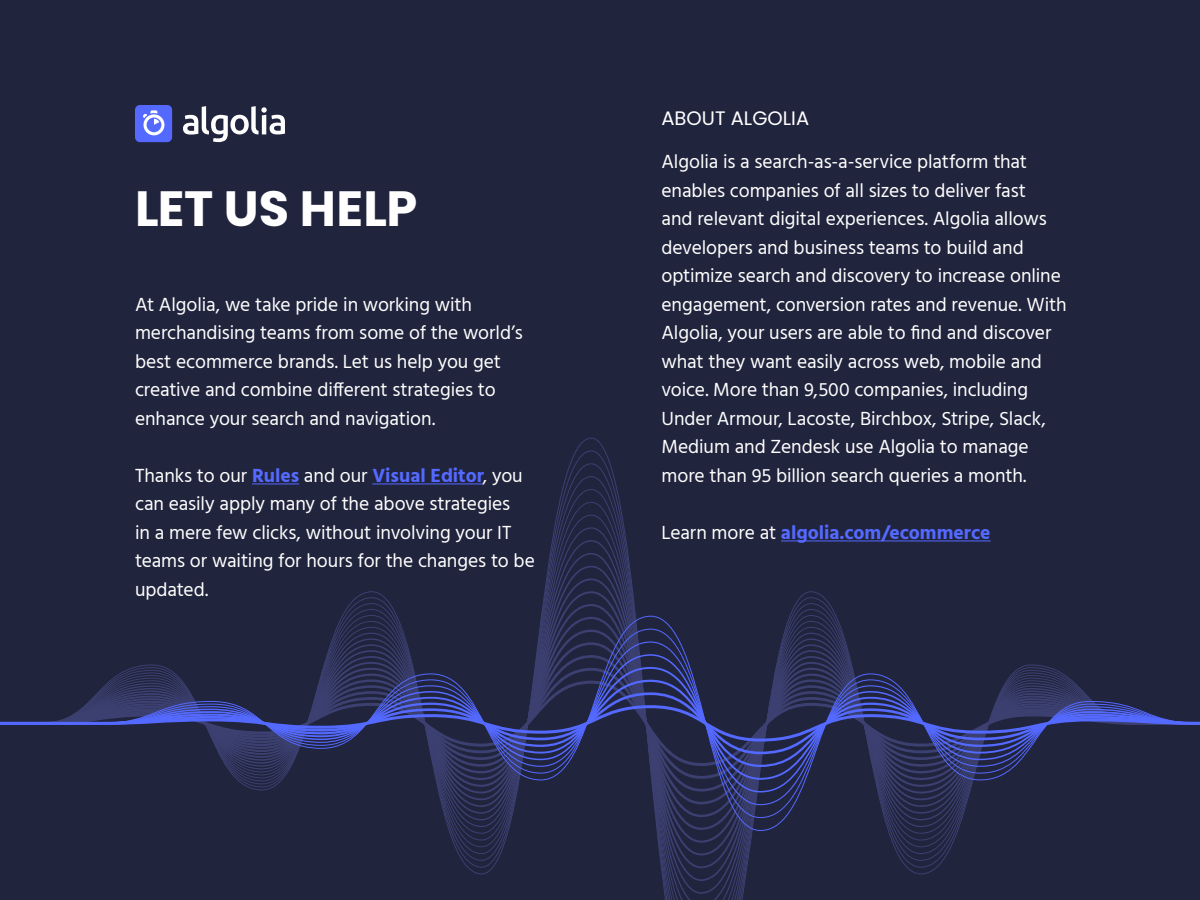
<style>
.page{position:relative;width:1200px;height:900px;background:#21243d}
.page>*{position:absolute;margin:0;border:0;box-sizing:border-box;transform-origin:0 0}
.t1{font:700 49.5px "Poppins";letter-spacing:-.005em;color:#fff}
.t2{font:19.5px/28.5px "Hind";letter-spacing:-.005em;color:#fff}
.t3{font:700 19.5px "Hind";color:#5469ff}
.t4{font:19.5px "Poppins";color:#fff}
.s1{font-weight:700;color:#5469ff}
.s2{font-weight:400;color:#fff}
</style>
<div class="page">
<svg style="left:252px;top:438px;width:739px;height:462px"></svg>
<svg style="left:0;top:616px;width:1200px;height:215px"></svg>
<div style="left:135px;top:105px;width:37px;height:37px;background:#5469ff;border-radius:5px"></div>
<svg style="left:143px;top:110px;width:21px;height:25px"></svg>
<svg style="left:183px;top:106px;width:102px;height:36px"></svg>
<hr style="left:781px;top:540px;width:210px;height:1px;background:#5469ff">
<hr style="left:252px;top:483px;width:47px;height:1px;background:#5469ff">
<hr style="left:372px;top:483px;width:111px;height:1px;background:#5469ff">
<h1 class="t1" style="left:135px;top:180px;width:284px">LET US HELP</h1>
<p class="t2" style="left:135px;top:291px;width:389px">At Algolia, we take pride in working with merchandising teams from some of the world’s best ecommerce brands. Let us help you get creative and combine different strategies to enhance your search and navigation.</p>
<p class="t2" style="left:135px;top:462px;width:401px">Thanks to our <span class="s1">Rules</span> and our <span class="s1">Visual Editor</span>, you can easily apply many of the above strategies<br>in a mere few clicks, without involving your IT teams or waiting for hours for the changes to be updated.</p>
<p class="t4" style="left:662px;top:107px;width:149px">ABOUT ALGOLIA</p>
<p class="t2" style="left:662px;top:148px;width:407px">Algolia is a search-as-a-service platform that enables companies of all sizes to deliver fast<br>and relevant digital experiences. Algolia allows developers and business teams to build and optimize search and discovery to increase online engagement, conversion rates and revenue. With Algolia, your users are able to find and discover what they want easily across web, mobile and voice. More than 9,500 companies, including Under Armour, Lacoste, Birchbox, Stripe, Slack, Medium and Zendesk use Algolia to manage more than 95 billion search queries a month.</p>
<p class="t3" style="left:662px;top:520px;width:331px"><span class="s2">Learn more at</span> algolia.com/ecommerce</p>
</div>
